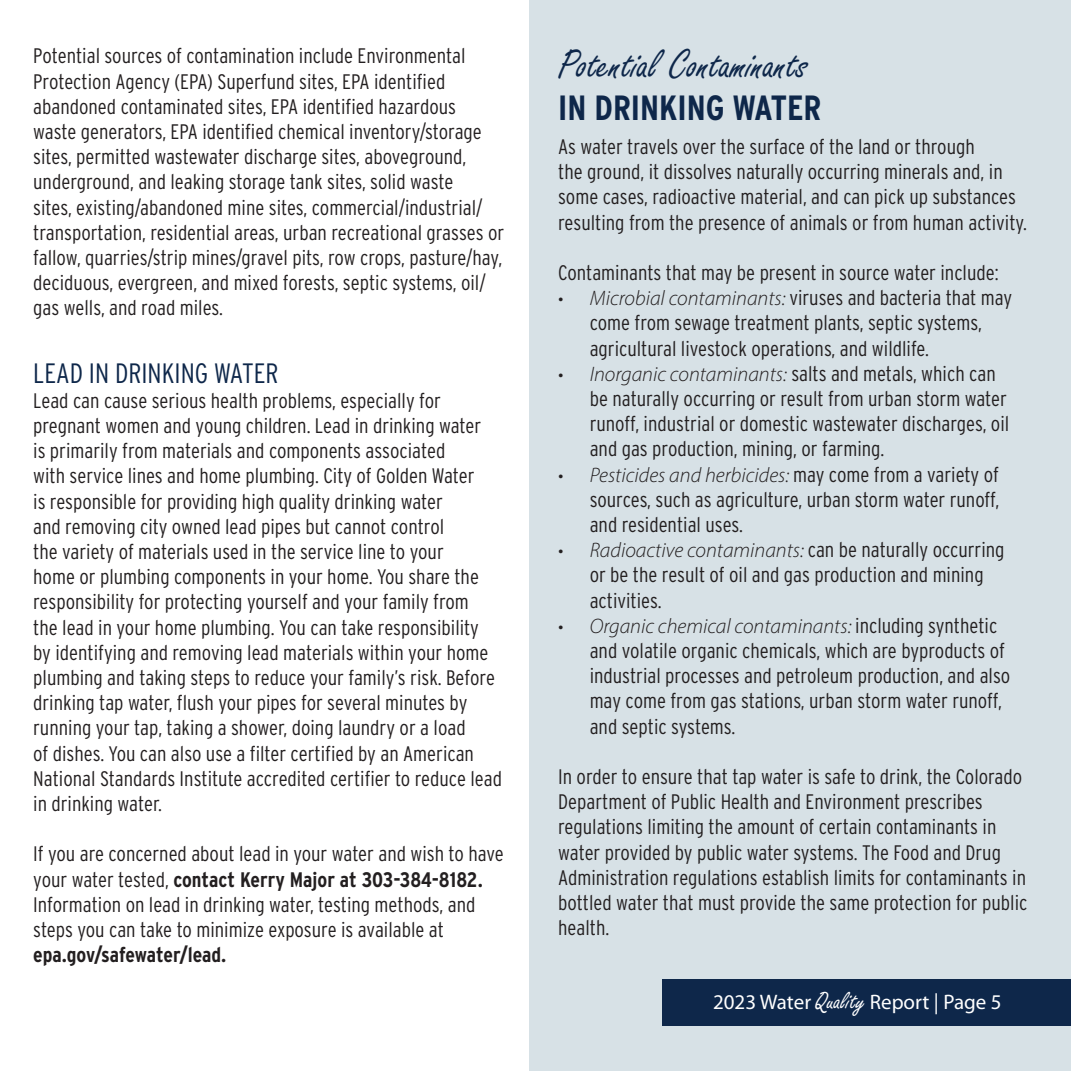
<style>
.page{position:relative;width:1071px;height:1071px;background:#fff}
.page>*{position:absolute;margin:0;border:0;box-sizing:border-box;transform-origin:0 0}
.t1{font:43.75px "Freestyle Script";color:#0e274a}
.t2{font:700 35px "Interstate Condensed";color:#0e274a}
.t3{font:300 28px "Interstate Condensed";color:#0e274a}
.t4{font:300 21px/25.2px "Interstate Condensed";color:#231f20}
.t5{font:21px "Myriad Pro";color:#fff}
.t6{font:700 21px "Interstate Condensed";color:#231f20}
.s1{font-weight:700}
.s2{font-family:"Myriad Pro";font-style:italic}
.s3{font-family:"Freestyle Script";font-size:26.25px}
</style>
<div class="page">
<div style="left:529px;top:0;width:542px;height:1071px;background:#d7e1e6"></div>
<div style="left:663px;top:979px;width:408px;height:47px;background:#0e274a"></div>
<p class="t4" style="left:33px;top:43px;width:472px">Potential sources of contamination include Environmental Protection Agency (EPA) Superfund sites, EPA identified abandoned contaminated sites, EPA identified hazardous waste generators, EPA identified chemical inventory/storage sites, permitted wastewater discharge sites, aboveground, underground, and leaking storage tank sites, solid waste<br>sites, existing/abandoned mine sites, commercial/industrial/ transportation, residential areas, urban recreational grasses or fallow, quarries/strip mines/gravel pits, row crops, pasture/hay, deciduous, evergreen, and mixed forests, septic systems, oil/ gas wells, and road miles.</p>
<p class="t3" style="left:33px;top:357px;width:247px">LEAD IN DRINKING WATER</p>
<p class="t4" style="left:33px;top:388px;width:470px">Lead can cause serious health problems, especially for pregnant women and young children. Lead in drinking water<br>is primarily from materials and components associated<br>with service lines and home plumbing. City of Golden Water<br>is responsible for providing high quality drinking water<br>and removing city owned lead pipes but cannot control<br>the variety of materials used in the service line to your<br>home or plumbing components in your home. You share the responsibility for protecting yourself and your family from<br>the lead in your home plumbing. You can take responsibility by identifying and removing lead materials within your home plumbing and taking steps to reduce your family’s risk. Before drinking tap water, flush your pipes for several minutes by running your tap, taking a shower, doing laundry or a load<br>of dishes. You can also use a filter certified by an American National Standards Institute accredited certifier to reduce lead in drinking water.</p>
<p class="t4" style="left:33px;top:841px;width:472px">If you are concerned about lead in your water and wish to have your water tested, <span class="s1">contact Kerry Major at 303-384-8182.</span></p>
<p class="t4" style="left:33px;top:892px;width:444px">Information on lead in drinking water, testing methods, and steps you can take to minimize exposure is available at</p>
<p class="t6" style="left:33px;top:943px;width:195px">epa.gov/safewater/lead.</p>
<p class="t1" style="left:558px;top:41px;width:252px">Potential Contaminants</p>
<p class="t2" style="left:558px;top:88px;width:265px">IN DRINKING WATER</p>
<p class="t4" style="left:558px;top:134px;width:470px">As water travels over the surface of the land or through<br>the ground, it dissolves naturally occurring minerals and, in some cases, radioactive material, and can pick up substances resulting from the presence of animals or from human activity.</p>
<p class="t4" style="left:558px;top:260px;width:442px">Contaminants that may be present in source water include:</p>
<p class="t4" style="left:590px;top:285px;width:424px;text-indent:-32px"><span class="s2">• Microbial contaminants:</span> viruses and bacteria that may come from sewage treatment plants, septic systems, agricultural livestock operations, and wildlife.</p>
<p class="t4" style="left:590px;top:361px;width:421px;text-indent:-32px"><span class="s2">• Inorganic contaminants:</span> salts and metals, which can be naturally occurring or result from urban storm water runoff, industrial or domestic wastewater discharges, oil and gas production, mining, or farming.</p>
<p class="t4" style="left:590px;top:461px;width:411px;text-align:justify;text-indent:-32px"><span class="s2">• Pesticides and herbicides:</span> may come from a variety of sources, such as agriculture, urban storm water runoff, and residential uses.</p>
<p class="t4" style="left:590px;top:537px;width:416px;text-indent:-32px"><span class="s2">• Radioactive contaminants:</span> can be naturally occurring or be the result of oil and gas production and mining activities.</p>
<p class="t4" style="left:590px;top:613px;width:422px;text-indent:-32px"><span class="s2">• Organic chemical contaminants:</span> including synthetic and volatile organic chemicals, which are byproducts of industrial processes and petroleum production, and also may come from gas stations, urban storm water runoff, and septic systems.</p>
<p class="t4" style="left:558px;top:764px;width:471px">In order to ensure that tap water is safe to drink, the Colorado Department of Public Health and Environment prescribes regulations limiting the amount of certain contaminants in water provided by public water systems. The Food and Drug Administration regulations establish limits for contaminants in bottled water that must provide the same protection for public health.</p>
<p class="t5" style="left:713px;top:989px;width:290px">2023 Water <span class="s3">Quality</span> Report | Page 5</p>
</div>
